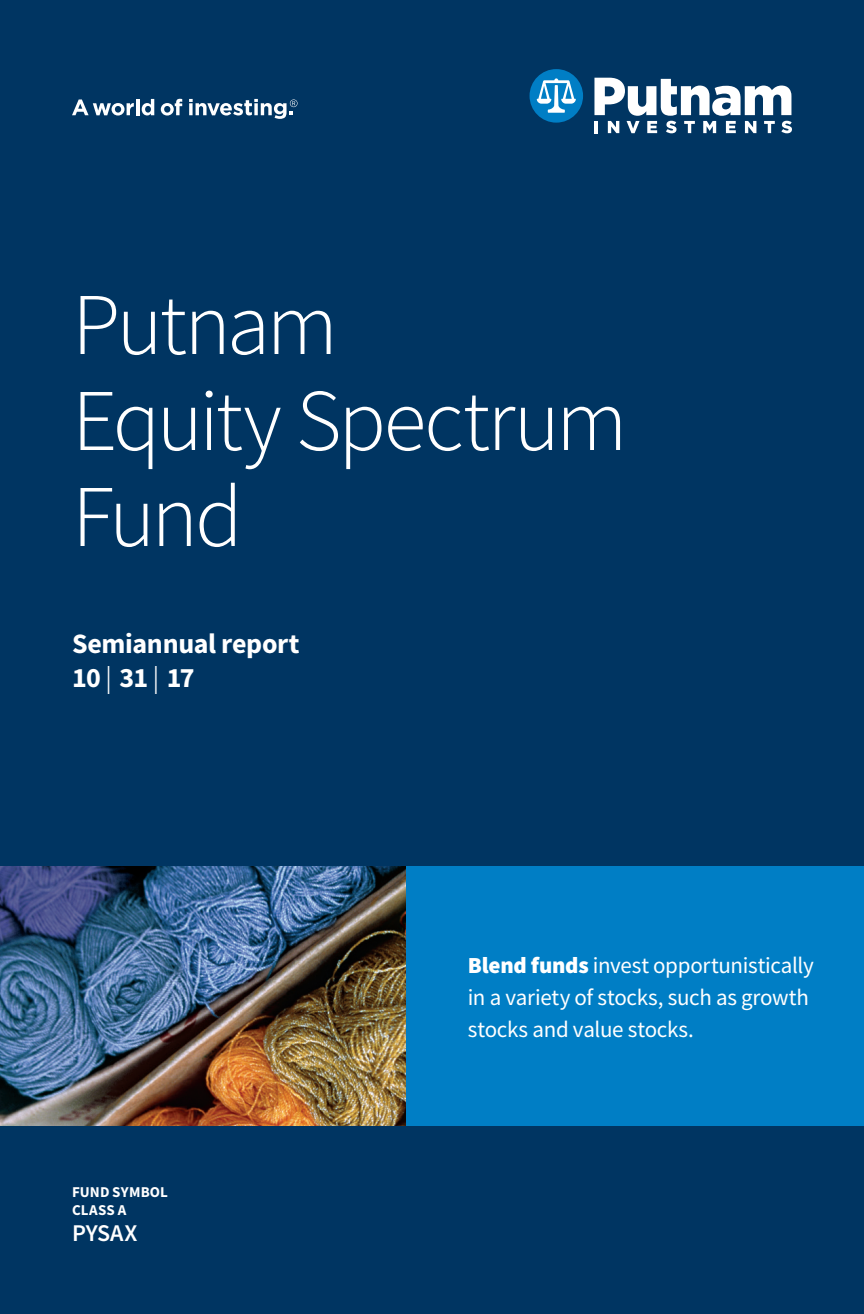
<style>
.page{position:relative;width:864px;height:1314px;background:#003562}
.page>*{position:absolute;margin:0;border:0;box-sizing:border-box;transform-origin:0 0}
.Cover_Fund_Name{font:300 88px/96px "Source Sans Pro";letter-spacing:-.04em;color:#fff}
.Type_of_Report{font:700 28px/34px "Source Sans Pro";letter-spacing:-.01em;color:#fff}
.Fund_Symbol_Front{font:600 24px "Source Sans Pro";letter-spacing:-.005em;color:#fff}
.Cover_Copy{font:23px/32px "Source Sans Pro";letter-spacing:-.015em;color:#fff}
.Fund_Symbol_Header{font:700 15px "Source Sans Pro";letter-spacing:.01em;color:#fff}
.s1{font-weight:900}
</style>
<div class="page">
<div style="left:406px;top:866px;width:458px;height:260px;background:#007ec5"></div>
<svg style="left:530px;top:69px;width:53px;height:54px"></svg>
<svg style="left:594px;top:78px;width:198px;height:55px"></svg>
<svg style="left:72px;top:99px;width:62px;height:17px"></svg>
<hr style="left:136px;top:99px;width:3px;height:16px;background:#fff">
<svg style="left:142px;top:99px;width:12px;height:16px"></svg>
<svg style="left:161px;top:99px;width:21px;height:17px"></svg>
<svg style="left:189px;top:99px;width:109px;height:20px"></svg>
<img style="left:0;top:866px;width:406px;height:260px">
<p class="Cover_Fund_Name" style="left:72px;top:277px;width:557px">Putnam<br>Equity Spectrum<br>Fund</p>
<p class="Type_of_Report" style="left:72px;top:626px;width:229px">Semiannual report<br>10| 31| 17</p>
<p class="Fund_Symbol_Header" style="left:72px;top:1182px;width:98px">FUND SYMBOL</p>
<p class="Fund_Symbol_Header" style="left:72px;top:1200px;width:56px">CLASS A</p>
<p class="Fund_Symbol_Front" style="left:72px;top:1218px;width:67px">PYSAX</p>
<p class="Cover_Copy" style="left:468px;top:949px;width:347px"><span class="s1">Blend funds</span> invest opportunistically in a variety of stocks, such as growth stocks and value stocks.</p>
</div>
